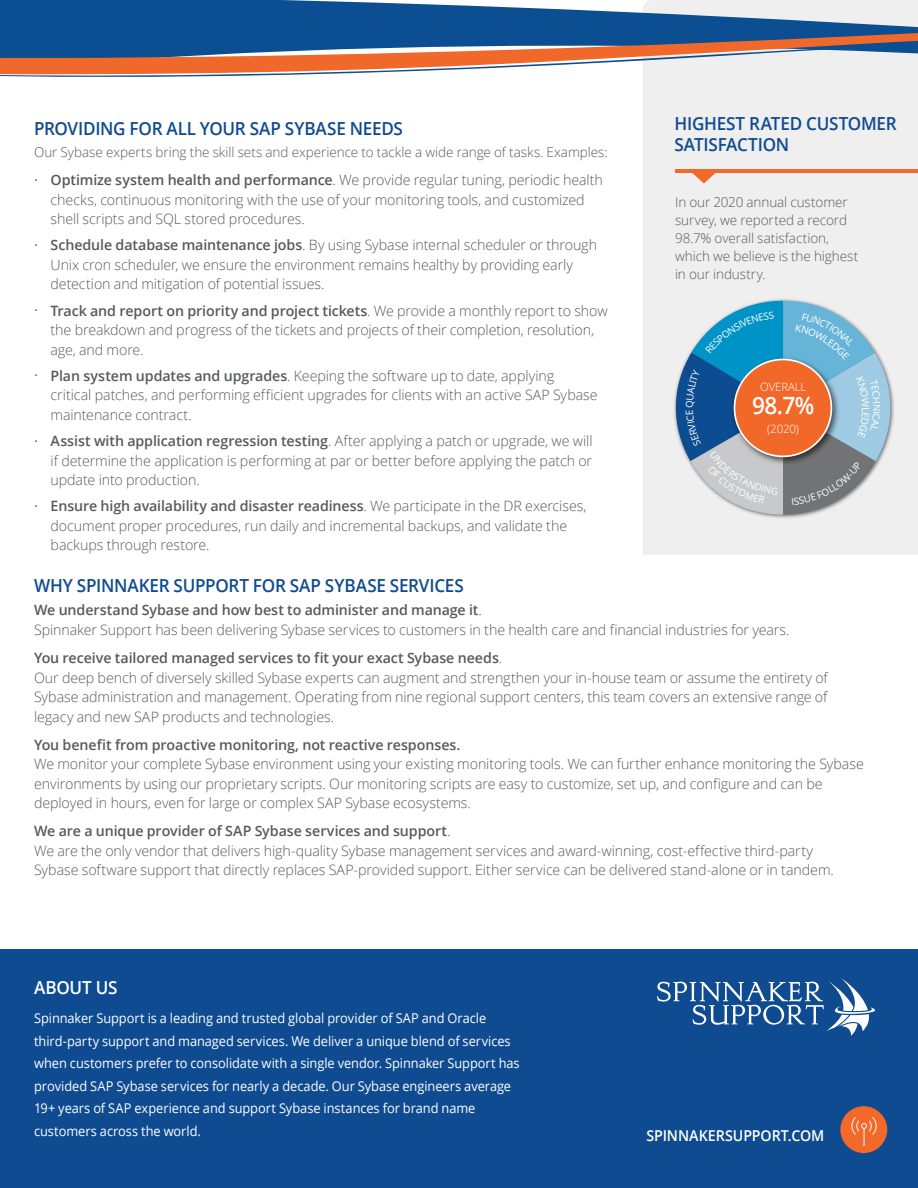
<style>
.page{position:relative;width:918px;height:1188px;background:#fff}
.page>*{position:absolute;margin:0;border:0;box-sizing:border-box;transform-origin:0 0}
.t1{font:600 23.85px "Open Sans";color:#fff;scale:.95 1}
.Subhead{font:600 18px/21px "Open Sans";letter-spacing:-.015em;color:#0f4b90;scale:.95 1}
.Subhead_-_white{font:600 18px "Open Sans";letter-spacing:-.015em;color:#fff;scale:.95 1}
.Subhead-2{font:600 15px "Open Sans";letter-spacing:-.01em;color:#fff;scale:.95 1}
.body_text{font:300 14.25px/19.5px "Open Sans";letter-spacing:-.005em;color:#58595b}
.About_text_-_white{font:13.5px/22.5px "Open Sans";letter-spacing:-.005em;color:#fff;scale:.95 1}
.body_text-2{font:300 13.5px/18px "Open Sans";letter-spacing:-.005em;color:#58595b}
.t2{font:300 11.4px "Open Sans";letter-spacing:-.01em;color:#fff}
.s1{font-size:10.5px}
.s2{font-weight:600}
</style>
<div class="page">
<div style="left:643px;top:88px;width:275px;height:467px;background:#efefef"></div>
<hr style="left:675px;top:169px;width:243px;height:3px;background:#f2692a">
<svg style="left:690px;top:172px;width:28px;height:11px"></svg>
<img style="left:672px;top:296px;width:224px;height:225px">
<div style="left:0;top:949px;width:918px;height:239px;background:#0f4b90"></div>
<svg style="left:657px;top:978px;width:218px;height:57px"></svg>
<div style="left:840px;top:1106px;width:47px;height:47px;background:#f2692a;border-radius:50%"></div>
<svg style="left:852px;top:1117px;width:25px;height:29px"></svg>
<svg style="left:0;top:0;width:918px;height:88px"></svg>
<svg style="left:0;top:10px;width:918px;height:73px"></svg>
<svg style="left:743px;top:276px;width:23px;height:16px"></svg>
<svg style="left:671px;top:301px;width:225px;height:214px"></svg>
<p class="Subhead" style="left:675px;top:113px;width:235px">HIGHEST RATED CUSTOMER<br>SATISFACTION</p>
<p class="Subhead" style="left:34px;top:117px;width:390px">PROVIDING FOR ALL YOUR SAP SYBASE NEEDS</p>
<p class="body_text-2" style="left:34px;top:143px;width:575px">Our Sybase experts bring the skill sets and experience to tackle a wide range of tasks. Examples:</p>
<p class="body_text" style="left:51px;top:170px;width:554px;text-indent:-17px"><span class="s1">•</span> <span class="s2">Optimize system health and performance</span>. We provide regular tuning, periodic health checks, continuous monitoring with the use of your monitoring tools, and customized shell scripts and SQL stored procedures.</p>
<p class="body_text" style="left:51px;top:235px;width:548px;text-indent:-17px"><span class="s1">•</span> <span class="s2">Schedule database maintenance jobs</span>. By using Sybase internal scheduler or through<br>Unix cron scheduler, we ensure the environment remains healthy by providing early detection and mitigation of potential issues.</p>
<p class="body_text" style="left:51px;top:300px;width:559px;text-indent:-17px"><span class="s1">•</span> <span class="s2">Track and report on priority and project tickets</span>. We provide a monthly report to show the breakdown and progress of the tickets and projects of their completion, resolution, age, and more.</p>
<p class="body_text" style="left:51px;top:366px;width:549px;text-indent:-17px"><span class="s1">•</span> <span class="s2">Plan system updates and upgrades</span>. Keeping the software up to date, applying critical patches, and performing efficient upgrades for clients with an active SAP Sybase maintenance contract.</p>
<p class="body_text" style="left:51px;top:431px;width:544px;text-align:justify;text-indent:-17px"><span class="s1">•</span> <span class="s2">Assist with application regression testing</span>. After applying a patch or upgrade, we will if determine the application is performing at par or better before applying the patch or update into production.</p>
<p class="body_text" style="left:51px;top:496px;width:537px;text-indent:-17px"><span class="s1">•</span> <span class="s2">Ensure high availability and disaster readiness</span>. We participate in the DR exercises, document proper procedures, run daily and incremental backups, and validate the backups through restore.</p>
<p class="Subhead" style="left:34px;top:574px;width:454px">WHY SPINNAKER SUPPORT FOR SAP SYBASE SERVICES</p>
<p class="body_text" style="left:34px;top:600px;width:757px"><span class="s2">We understand Sybase and how best to administer and manage it</span>.<br>Spinnaker Support has been delivering Sybase services to customers in the health care and financial industries for years.</p>
<p class="body_text" style="left:34px;top:648px;width:795px"><span class="s2">You receive tailored managed services to fit your exact Sybase needs</span>.<br>Our deep bench of diversely skilled Sybase experts can augment and strengthen your in-house team or assume the entirety of Sybase administration and management. Operating from nine regional support centers, this team covers an extensive range of legacy and new SAP products and technologies.</p>
<p class="body_text" style="left:34px;top:734px;width:831px"><span class="s2">You benefit from proactive monitoring, not reactive responses.<br></span>We monitor your complete Sybase environment using your existing monitoring tools. We can further enhance monitoring the Sybase environments by using our proprietary scripts. Our monitoring scripts are easy to customize, set up, and configure and can be deployed in hours, even for large or complex SAP Sybase ecosystems.</p>
<p class="body_text" style="left:34px;top:821px;width:801px"><span class="s2">We are a unique provider of SAP Sybase services and support</span>.<br>We are the only vendor that delivers high-quality Sybase management services and award-winning, cost-effective third-party<br>Sybase software support that directly replaces SAP-provided support. Either service can be delivered stand-alone or in tandem.</p>
<p class="body_text-2" style="left:675px;top:193px;width:185px">In our 2020 annual customer survey, we reported a record<br>98.7% overall satisfaction, which we believe is the highest in our industry.</p>
<p class="t2" style="left:760px;top:379px;width:48px">OVERALL</p>
<p class="t2" style="left:767px;top:421px;width:33px">(2020)</p>
<p class="t1" style="left:752px;top:389px;width:67px">98.7%</p>
<p class="Subhead_-_white" style="left:34px;top:975px;width:89px">ABOUT US</p>
<p class="About_text_-_white" style="left:34px;top:1007px;width:513px">Spinnaker Support is a leading and trusted global provider of SAP and Oracle third-party support and managed services. We deliver a unique blend of services when customers prefer to consolidate with a single vendor. Spinnaker Support has provided SAP Sybase services for nearly a decade. Our Sybase engineers average 19+ years of SAP experience and support Sybase instances for brand name customers across the world.</p>
<p class="Subhead-2" style="left:647px;top:1125px;width:189px">SPINNAKERSUPPORT.COM</p>
</div>
